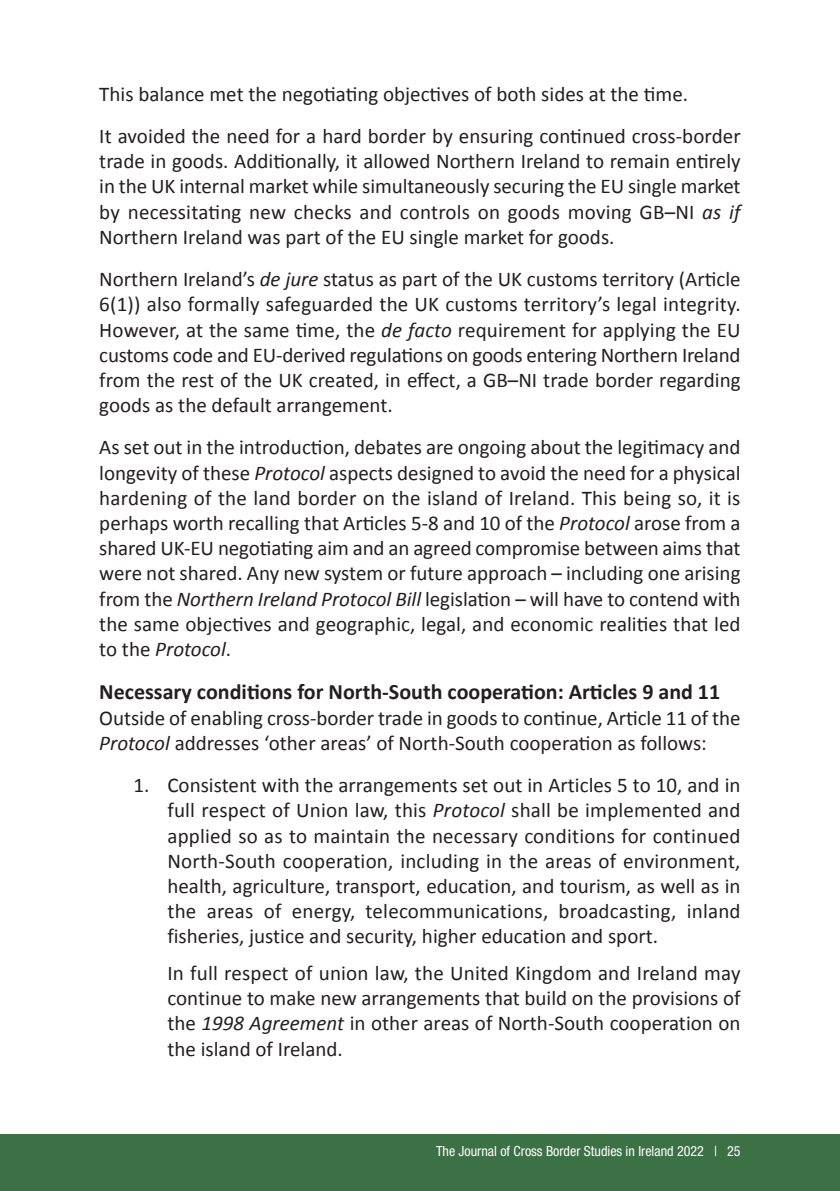
<style>
.page{position:relative;width:840px;height:1191px;background:#fff}
.page>*{position:absolute;margin:0;border:0;box-sizing:border-box;transform-origin:0 0}
.t1{font:700 22px "Calibri";color:#231f20}
.t2{font:21px/25.2px "Calibri";color:#231f20;text-align:justify}
.t3{font:condensed 14px "Helvetica Neue LT Pro";color:#fff}
.s1{font-style:italic}
</style>
<div class="page">
<div style="left:0;top:1134px;width:839px;height:57px;background:#3c7045"></div>
<p class="t2" style="left:99px;top:83px;width:590px">This balance met the negotiating objectives of both sides at the time.</p>
<p class="t2" style="left:99px;top:125px;width:642px">It avoided the need for a hard border by ensuring continued cross‐border trade in goods. Additionally, it allowed Northern Ireland to remain entirely in the UK internal market while simultaneously securing the EU single market by necessitating new checks and controls on goods moving GB–NI <span class="s1">as if </span>Northern Ireland was part of the EU single market for goods.</p>
<p class="t2" style="left:99px;top:268px;width:642px">Northern Ireland’s <span class="s1">de jure</span> status as part of the UK customs territory (Article 6(1)) also formally safeguarded the UK customs territory’s legal integrity.<br>However, at the same time, the <span class="s1">de facto</span> requirement for applying the EU customs code and EU‐derived regulations on goods entering Northern Ireland from the rest of the UK created, in effect, a GB–NI trade border regarding goods as the default arrangement.</p>
<p class="t2" style="left:99px;top:436px;width:642px">As set out in the introduction, debates are ongoing about the legitimacy and longevity of these <span class="s1">Protocol</span> aspects designed to avoid the need for a physical hardening of the land border on the island of Ireland. This being so, it is perhaps worth recalling that Articles 5‐8 and 10 of the <span class="s1">Protocol</span> arose from a shared UK‐EU negotiating aim and an agreed compromise between aims that were not shared. Any new system or future approach – including one arising from the <span class="s1">Northern Ireland Protocol Bill</span> legislation – will have to contend with the same objectives and geographic, legal, and economic realities that led to the <span class="s1">Protocol</span>.</p>
<p class="t1" style="left:99px;top:682px;width:622px">Necessary conditions for North‐South cooperation: Articles 9 and 11</p>
<p class="t2" style="left:99px;top:707px;width:642px">Outside of enabling cross‐border trade in goods to continue, Article 11 of the<br><span class="s1">Protocol</span> addresses ‘other areas’ of North‐South cooperation as follows:</p>
<p class="t2" style="left:167px;top:774px;width:574px;text-indent:-34px">1. Consistent with the arrangements set out in Articles 5 to 10, and in full respect of Union law, this <span class="s1">Protocol</span> shall be implemented and applied so as to maintain the necessary conditions for continued North‐South cooperation, including in the areas of environment, health, agriculture, transport, education, and tourism, as well as in the areas of energy, telecommunications, broadcasting, inland fisheries, justice and security, higher education and sport.</p>
<p class="t2" style="left:167px;top:962px;width:574px">In full respect of union law, the United Kingdom and Ireland may continue to make new arrangements that build on the provisions of the <span class="s1">1998 Agreement</span> in other areas of North‐South cooperation on the island of Ireland.</p>
<p class="t3" style="left:436px;top:1142px;width:306px">The Journal of Cross Border Studies in Ireland 2022 | 25</p>
</div>
